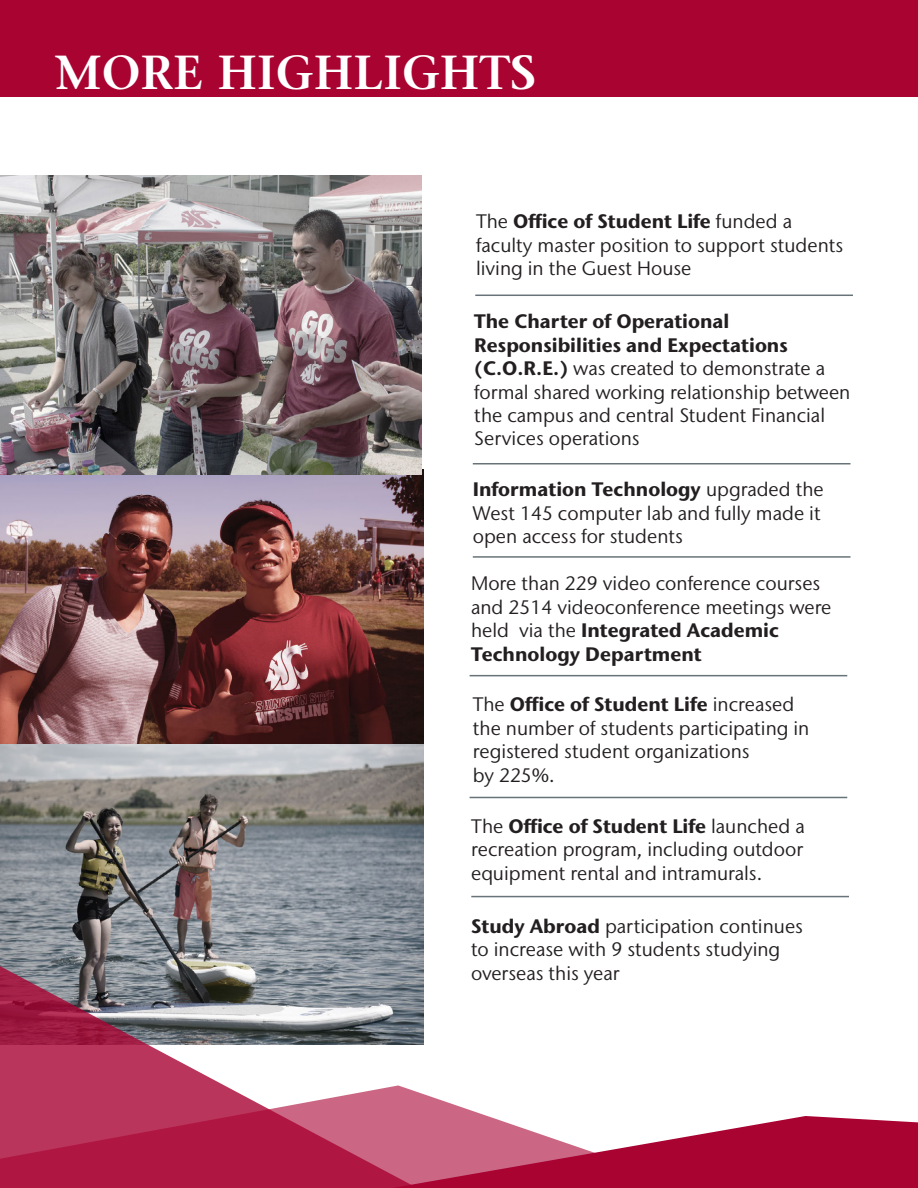
<style>
.page{position:relative;width:918px;height:1188px;background:#fff}
.page>*{position:absolute;margin:0;border:0;box-sizing:border-box;transform-origin:0 0}
.t1{font:600 47.7px "Stone Serif Std";color:#fff}
.t2{font:19.5px/23.4px "Stone Sans IIITC Std";color:#231f20}
.t3{font:700 19.5px "Stone Sans IIITC Std";color:#231f20}
.s1{font-weight:400}
.s2{font-weight:700}
</style>
<div class="page">
<img style="left:0;top:470px;width:423px;height:274px">
<div style="left:0;top:0;width:918px;height:97px;background:#a90332"></div>
<img style="left:0;top:176px;width:422px;height:299px">
<img style="left:0;top:744px;width:423px;height:208px">
<hr style="left:473px;top:463px;width:378px;height:2px;background:#687379">
<hr style="left:473px;top:556px;width:378px;height:2px;background:#687379">
<hr style="left:470px;top:797px;width:377px;height:1px;background:#687379">
<hr style="left:470px;top:675px;width:377px;height:1px;background:#687379">
<hr style="left:475px;top:295px;width:378px;height:1px;background:#687379">
<hr style="left:471px;top:896px;width:378px;height:1px;background:#687379">
<svg style="left:0;top:952px;width:424px;height:133px"></svg>
<svg style="left:0;top:1085px;width:487px;height:103px"></svg>
<svg style="left:392px;top:1116px;width:526px;height:72px"></svg>
<p class="t1" style="left:55px;top:44px;width:483px">MORE HIGHLIGHTS</p>
<p class="t3" style="left:476px;top:209px;width:318px"><span class="s1">The</span> Office of Student Life <span class="s1">funded a</span></p>
<p class="t2" style="left:476px;top:233px;width:369px">faculty master position to support students living in the Guest House</p>
<p class="t3" style="left:474px;top:309px;width:257px">The Charter of Operational</p>
<p class="t2" style="left:474px;top:333px;width:378px"><span class="s2">Responsibilities and Expectations (C.O.R.E.)</span> was created to demonstrate a formal shared working relationship between the campus and central Student Financial Services operations</p>
<p class="t3" style="left:473px;top:477px;width:353px">Information Technology <span class="s1">upgraded the</span></p>
<p class="t2" style="left:473px;top:501px;width:349px">West 145 computer lab and fully made it open access for students</p>
<p class="t2" style="left:471px;top:572px;width:362px">More than 229 video conference courses and 2514 videoconference meetings were held via the <span class="s2">Integrated Academic</span></p>
<p class="t3" style="left:471px;top:641px;width:232px">Technology Department</p>
<p class="t3" style="left:473px;top:692px;width:323px"><span class="s1">The</span> Office of Student Life <span class="s1">increased</span></p>
<p class="t2" style="left:473px;top:716px;width:338px">the number of students participating in</p>
<p class="t2" style="left:473px;top:740px;width:278px">registered student organizations</p>
<p class="t2" style="left:473px;top:763px;width:83px">by 225%.</p>
<p class="t3" style="left:471px;top:814px;width:335px"><span class="s1">The</span> Office of Student Life <span class="s1">launched a</span></p>
<p class="t2" style="left:471px;top:838px;width:333px">recreation program, including outdoor equipment rental and intramurals.</p>
<p class="t2" style="left:471px;top:914px;width:333px"><span class="s2">Study Abroad</span> participation continues</p>
<p class="t2" style="left:471px;top:938px;width:311px">to increase with 9 students studying</p>
<p class="t2" style="left:471px;top:961px;width:150px">overseas this year</p>
</div>
